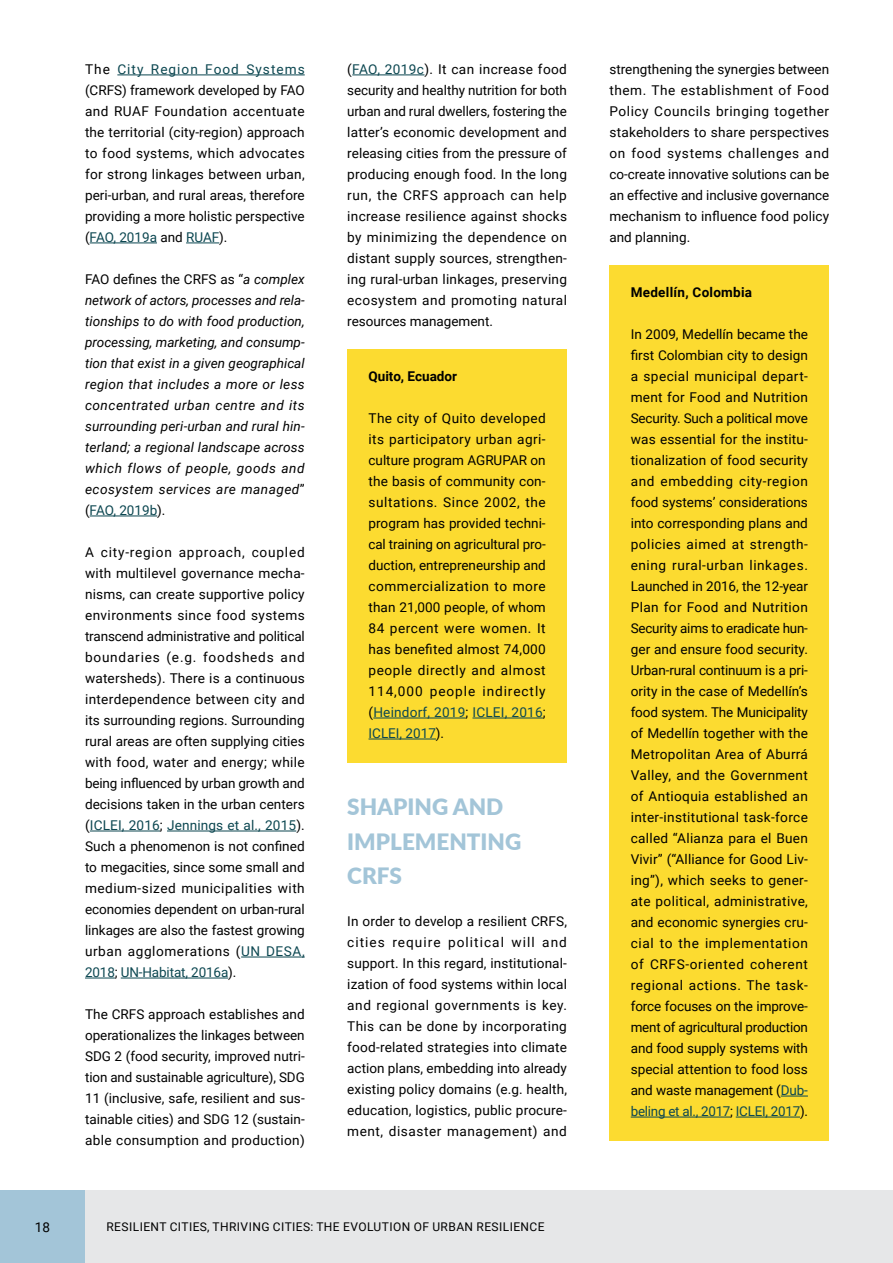
<style>
.page{position:relative;width:893px;height:1263px;background:#fff}
.page>*{position:absolute;margin:0;border:0;box-sizing:border-box;transform-origin:0 0}
.t1{font:900 22.5px/34.5px "Lato";color:#a3c5d8}
.t2{font:13.5px/21px "Roboto";letter-spacing:.01em;color:#000;text-align:justify}
.t3{font:italic 13.5px/21px "Roboto";letter-spacing:.035em;color:#000;text-align:justify}
.t4{font:700 13.5px "Roboto";letter-spacing:.02em;color:#000}
.t5{font:700 13.5px "Roboto";color:#000}
.t6{font:12px "Roboto";letter-spacing:.035em;color:#000}
.s1{color:#0c4751}
.s2{font-style:normal}
.s3{font-style:normal;color:#0c4751}
</style>
<div class="page">
<div style="left:83px;top:1191px;width:810px;height:72px;background:#e6e7e8"></div>
<hr style="left:117px;top:75px;width:188px;height:1px;background:#0c4751">
<hr style="left:90px;top:243px;width:67px;height:1px;background:#0c4751">
<hr style="left:186px;top:243px;width:33px;height:1px;background:#0c4751">
<hr style="left:90px;top:516px;width:67px;height:1px;background:#0c4751">
<hr style="left:90px;top:831px;width:70px;height:1px;background:#0c4751">
<hr style="left:167px;top:831px;width:129px;height:1px;background:#0c4751">
<hr style="left:241px;top:957px;width:64px;height:1px;background:#0c4751">
<hr style="left:85px;top:978px;width:30px;height:1px;background:#0c4751">
<hr style="left:121px;top:978px;width:107px;height:1px;background:#0c4751">
<hr style="left:352px;top:75px;width:72px;height:1px;background:#0c4751">
<div style="left:347px;top:350px;width:220px;height:56px;background:#fcdb30"></div>
<div style="left:347px;top:392px;width:220px;height:371px;background:#fcdb30"></div>
<hr style="left:373px;top:718px;width:93px;height:1px;background:#0c4751">
<hr style="left:472px;top:718px;width:71px;height:1px;background:#0c4751">
<hr style="left:369px;top:739px;width:67px;height:1px;background:#0c4751">
<div style="left:609px;top:266px;width:220px;height:56px;background:#fcdb30"></div>
<div style="left:609px;top:308px;width:220px;height:833px;background:#fcdb30"></div>
<svg style="left:781px;top:1096px;width:27px;height:1px"></svg>
<hr style="left:631px;top:1117px;width:99px;height:1px;background:#0c4751">
<hr style="left:736px;top:1117px;width:64px;height:1px;background:#0c4751">
<div style="left:0;top:1191px;width:85px;height:72px;background:#a3c5d8"></div>
<p class="t2" style="left:35px;top:1216px;width:17px">18</p>
<p class="t2" style="left:85px;top:58px;width:221px">The <span class="s1">City Region Food Systems </span>(CRFS) framework developed by FAO and RUAF Foundation accentuate the territorial (city-region) approach to food systems, which advocates for strong linkages between urban, peri-urban, and rural areas, therefore providing a more holistic perspective (<span class="s1">FAO, 2019a</span> and <span class="s1">RUAF</span>).</p>
<p class="t3" style="left:85px;top:268px;width:221px"><span class="s2">FAO defines the CRFS as “</span>a complex network of actors, processes and rela&shy;tionships to do with food production, processing, marketing, and consump&shy;tion that exist in a given geographical region that includes a more or less concentrated urban centre and its surrounding peri-urban and rural hin&shy;terland; a regional landscape across which flows of people, goods and ecosystem services are managed<span class="s2">” (</span><span class="s3">FAO, 2019b</span><span class="s2">).</span></p>
<p class="t2" style="left:85px;top:541px;width:221px">A city-region approach, coupled with multilevel governance mecha&shy;nisms, can create supportive policy environments since food systems transcend administrative and political boundaries (e.g. foodsheds and watersheds). There is a continuous interdependence between city and its surrounding regions. Surrounding rural areas are often supplying cities with food, water and energy; while being influenced by urban growth and decisions taken in the urban centers (<span class="s1">ICLEI, 2016</span>; <span class="s1">Jennings et al., 2015</span>).<br>Such a phenomenon is not confined to megacities, since some small and medium-sized municipalities with economies dependent on urban-rural linkages are also the fastest growing urban agglomerations (<span class="s1">UN DESA, 2018</span>; <span class="s1">UN-Habitat, 2016a</span>).</p>
<p class="t2" style="left:85px;top:1003px;width:221px">The CRFS approach establishes and operationalizes the linkages between SDG 2 (food security, improved nutri&shy;tion and sustainable agriculture), SDG 11 (inclusive, safe, resilient and sus&shy;tainable cities) and SDG 12 (sustain&shy;able consumption and production)</p>
<p class="t2" style="left:347px;top:58px;width:221px">(<span class="s1">FAO, 2019c</span>). It can increase food security and healthy nutrition for both urban and rural dwellers, fostering the latter’s economic development and releasing cities from the pressure of producing enough food. In the long run, the CRFS approach can help increase resilience against shocks by minimizing the dependence on distant supply sources, strengthen&shy;ing rural-urban linkages, preserving ecosystem and promoting natural resources management.</p>
<p class="t5" style="left:369px;top:367px;width:90px">Quito, Ecuador</p>
<p class="t2" style="left:369px;top:407px;width:179px">The city of Quito developed its participatory urban agri&shy;culture program AGRUPAR on the basis of community con&shy;sultations. Since 2002, the program has provided techni&shy;cal training on agricultural pro&shy;duction, entrepreneurship and commercialization to more than 21,000 people, of whom 84 percent were women. It has benefited almost 74,000 people directly and almost 114,000 people indirectly (<span class="s1">Heindorf, 2019</span>; <span class="s1">ICLEI, 2016</span>; <span class="s1">ICLEI, 2017</span>).</p>
<h1 class="t1" style="left:347px;top:788px;width:176px">SHAPING AND<br>IMPLEMENTING<br>CRFS</h1>
<p class="t2" style="left:347px;top:910px;width:221px">In order to develop a resilient CRFS, cities require political will and support. In this regard, institutional&shy;ization of food systems within local and regional governments is key.<br>This can be done by incorporating food-related strategies into climate action plans, embedding into already existing policy domains (e.g. health, education, logistics, public procure&shy;ment, disaster management) and</p>
<p class="t6" style="left:107px;top:1219px;width:440px">RESILIENT CITIES, THRIVING CITIES: THE EVOLUTION OF URBAN RESILIENCE</p>
<p class="t2" style="left:609px;top:58px;width:221px">strengthening the synergies between them. The establishment of Food Policy Councils bringing together stakeholders to share perspectives on food systems challenges and co-create innovative solutions can be an effective and inclusive governance mechanism to influence food policy and planning.</p>
<p class="t4" style="left:631px;top:283px;width:123px">Medellín, Colombia</p>
<p class="t2" style="left:631px;top:323px;width:179px">In 2009, Medellín became the first Colombian city to design a special municipal depart&shy;ment for Food and Nutrition Security. Such a political move was essential for the institu&shy;tionalization of food security and embedding city-region food systems’ considerations into corresponding plans and policies aimed at strength&shy;ening rural-urban linkages.<br>Launched in 2016, the 12-year Plan for Food and Nutrition Security aims to eradicate hun&shy;ger and ensure food security.<br>Urban-rural continuum is a pri&shy;ority in the case of Medellín’s food system. The Municipality of Medellín together with the Metropolitan Area of Aburrá Valley, and the Government of Antioquia established an inter-institutional task-force called “Alianza para el Buen Vivir” (“Alliance for Good Liv&shy;ing”), which seeks to gener&shy;ate political, administrative, and economic synergies cru&shy;cial to the implementation of CRFS-oriented coherent regional actions. The task&shy;force focuses on the improve&shy;ment of agricultural production and food supply systems with special attention to food loss and waste management (<span class="s1">Dub&shy;beling et al., 2017</span>; <span class="s1">ICLEI, 2017</span>).</p>
</div>
